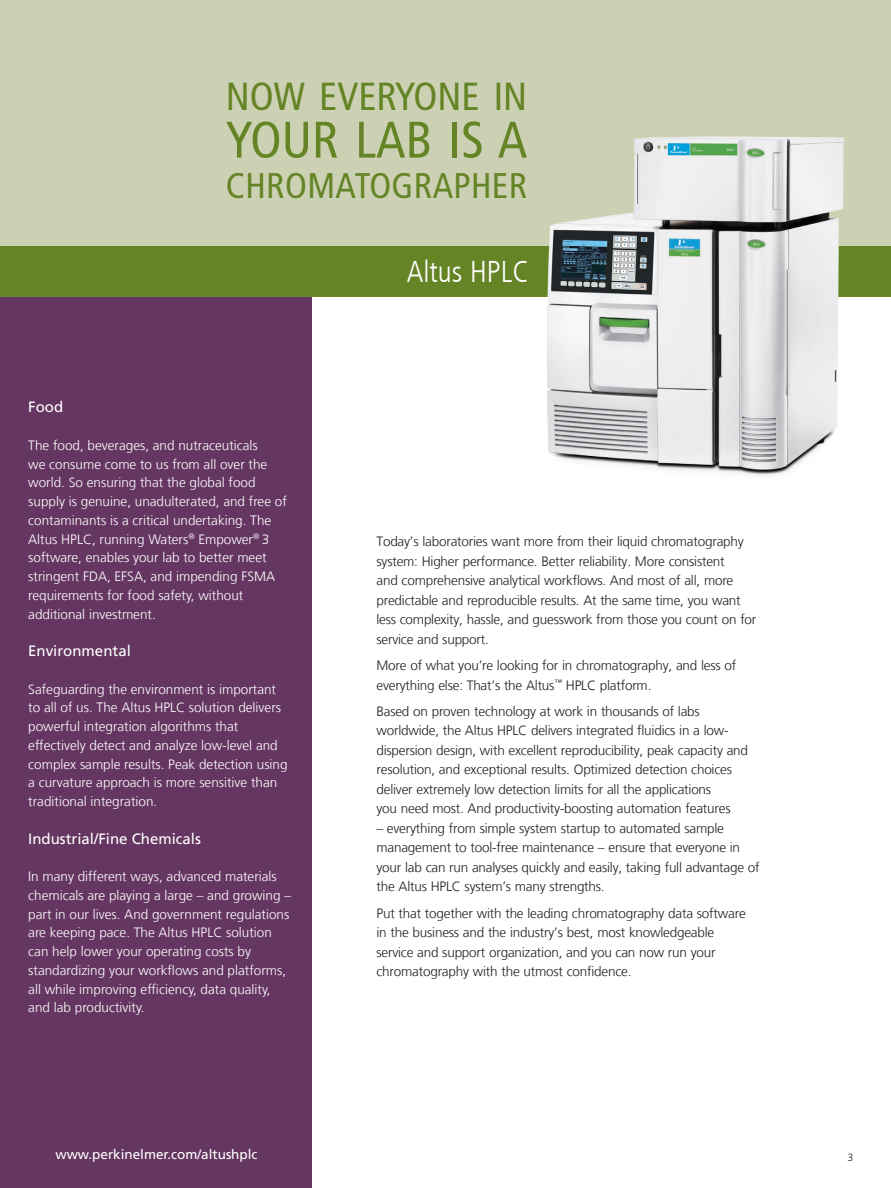
<style>
.page{position:relative;width:891px;height:1188px;background:#fff}
.page>*{position:absolute;margin:0;border:0;box-sizing:border-box;transform-origin:0 0}
.t1{font:condensed 51.3px "Frutiger LT Com";color:#648426}
.t2{font:condensed 39.15px "Frutiger LT Com";color:#648426}
.t3{font:condensed 35.7px "Frutiger LT Com";letter-spacing:.01em;color:#648426}
.t4{font:300 condensed 30px "Frutiger LT Com";color:#fff}
.t5{font:15px "Frutiger LT Com";color:#fff}
.t6{font:300 13.5px/19.5px "Frutiger LT Com";letter-spacing:-.015em;color:#231f20}
.t7{font:300 13.5px/18.8px "Frutiger LT Com";color:#fff}
.t8{font:13.5px "Frutiger LT Com";color:#fff}
.t9{font:300 10.5px "Frutiger LT Com";color:#231f20}
</style>
<div class="page">
<div style="left:0;top:0;width:891px;height:246px;background:#ccd1b4"></div>
<div style="left:0;top:246px;width:891px;height:51px;background:#648426"></div>
<img style="left:547px;top:136px;width:298px;height:340px">
<div style="left:0;top:297px;width:312px;height:891px;background:#653661"></div>
<h2 class="t2" style="left:226px;top:74px;width:303px">NOW EVERYONE IN</h2>
<h1 class="t1" style="left:226px;top:110px;width:303px">YOUR LAB IS A</h1>
<h3 class="t3" style="left:226px;top:165px;width:303px">CHROMATOGRAPHER</h3>
<p class="t5" style="left:28px;top:398px;width:36px">Food</p>
<p class="t7" style="left:28px;top:436px;width:260px">The food, beverages, and nutraceuticals<br>we consume come to us from all over the world. So ensuring that the global food supply is genuine, unadulterated, and free of contaminants is a critical undertaking. The Altus HPLC, running Waters<sup>®</sup> Empower<sup>®</sup> 3 software, enables your lab to better meet stringent FDA, EFSA, and impending FSMA requirements for food safety, without additional investment.</p>
<p class="t5" style="left:28px;top:642px;width:104px">Environmental</p>
<p class="t7" style="left:28px;top:680px;width:261px">Safeguarding the environment is important to all of us. The Altus HPLC solution delivers powerful integration algorithms that effectively detect and analyze low-level and complex sample results. Peak detection using a curvature approach is more sensitive than traditional integration.</p>
<p class="t5" style="left:28px;top:830px;width:174px">Industrial/Fine Chemicals</p>
<p class="t7" style="left:28px;top:867px;width:264px">In many different ways, advanced materials chemicals are playing a large – and growing – part in our lives. And government regulations are keeping pace. The Altus HPLC solution can help lower your operating costs by standardizing your workflows and platforms, all while improving efficiency, data quality, and lab productivity.</p>
<p class="t8" style="left:56px;top:1146px;width:204px">www.perkinelmer.com/altushplc</p>
<h3 class="t4" style="left:407px;top:254px;width:123px">Altus HPLC</h3>
<p class="t6" style="left:376px;top:532px;width:381px">Today’s laboratories want more from their liquid chromatography system: Higher performance. Better reliability. More consistent<br>and comprehensive analytical workflows. And most of all, more predictable and reproducible results. At the same time, you want less complexity, hassle, and guesswork from those you count on for service and support.</p>
<p class="t6" style="left:376px;top:656px;width:361px">More of what you’re looking for in chromatography, and less of everything else: That’s the Altus<sup>™</sup> HPLC platform.</p>
<p class="t6" style="left:377px;top:702px;width:373px">Based on proven technology at work in thousands of labs worldwide, the Altus HPLC delivers integrated fluidics in a low&shy;dispersion design, with excellent reproducibility, peak capacity and resolution, and exceptional results. Optimized detection choices deliver extremely low detection limits for all the applications<br>you need most. And productivity-boosting automation features</p>
<p class="t6" style="left:377px;top:818px;width:385px">– everything from simple system startup to automated sample management to tool-free maintenance – ensure that everyone in your lab can run analyses quickly and easily, taking full advantage of the Altus HPLC system’s many strengths.</p>
<p class="t6" style="left:377px;top:903px;width:371px">Put that together with the leading chromatography data software in the business and the industry’s best, most knowledgeable service and support organization, and you can now run your chromatography with the utmost confidence.</p>
<p class="t9" style="left:848px;top:1151px;width:7px">3</p>
</div>
